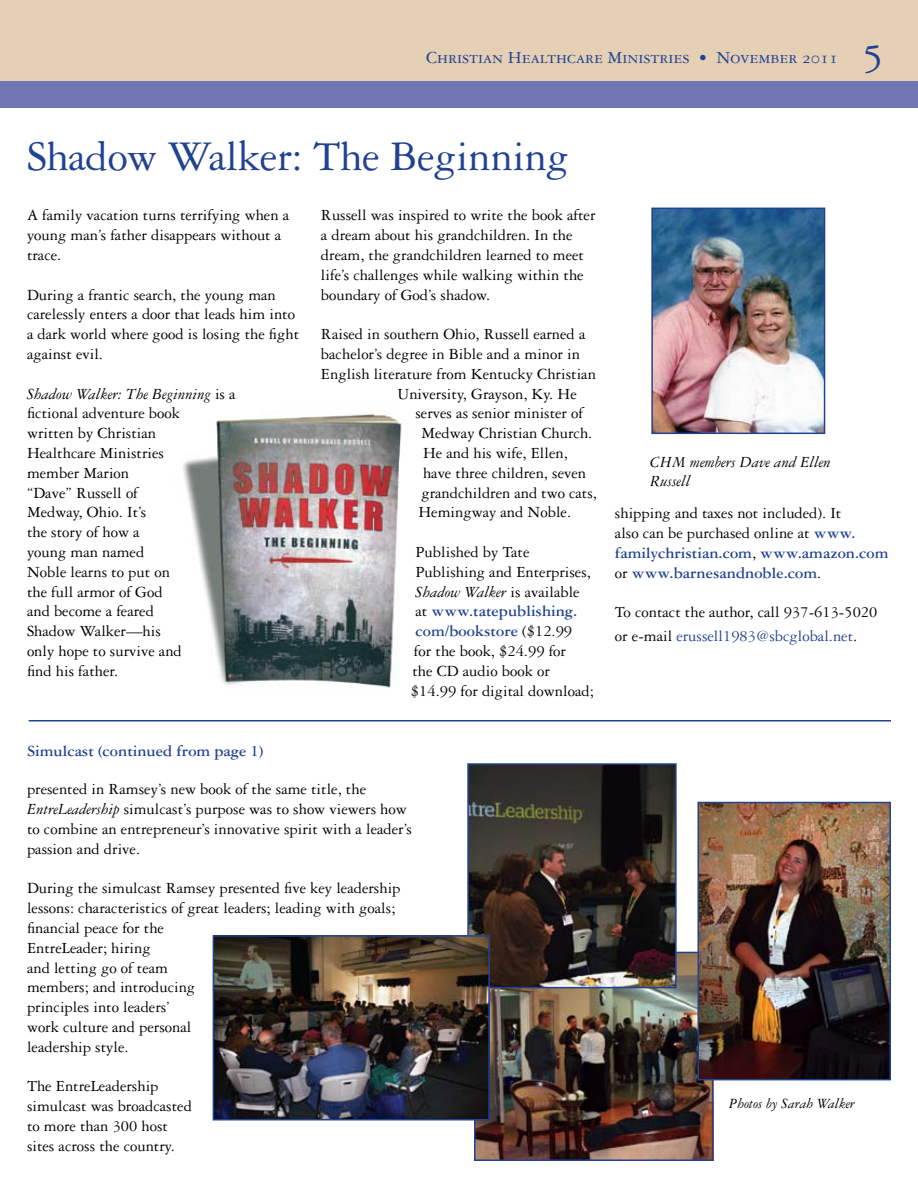
<style>
.page{position:relative;width:918px;height:1188px;background:#fff}
.page>*{position:absolute;margin:0;border:0;box-sizing:border-box;transform-origin:0 0}
.t1{font:45px "Garamond Three";letter-spacing:-.01em;color:#214292}
.t2{font:45px "Garamond Three SC";color:#214292}
.t3{font:18px "Garamond Three SC";color:#214292}
.t4{font:16.5px/19.8px "Garamond Three";color:#000}
.t5{font:700 16.5px "Garamond Three";color:#214292}
.t6{font:italic 16.5px/19.8px "Garamond Three";color:#000}
.t7{font:italic 15px "Garamond Three";color:#000}
.s1{font-style:italic}
.s2{font-weight:700;color:#214292}
.s3{color:#214292}
</style>
<div class="page">
<div style="left:0;top:0;width:918px;height:81px;background:#e5d0b5"></div>
<div style="left:0;top:81px;width:918px;height:27px;background:#6f76b3"></div>
<hr style="left:29px;top:720px;width:862px;height:2px;background:#214292">
<img style="left:183px;top:413px;width:219px;height:275px">
<img style="left:654px;top:211px;width:168px;height:220px">
<div style="left:651px;top:208px;width:174px;height:226px;border:2px solid #214292"></div>
<img style="left:477px;top:955px;width:237px;height:205px">
<div style="left:474px;top:952px;width:239px;height:209px;border:2px solid #214292"></div>
<img style="left:470px;top:766px;width:204px;height:219px">
<div style="left:467px;top:763px;width:210px;height:225px;border:2px solid #214292"></div>
<img style="left:216px;top:938px;width:271px;height:179px">
<div style="left:213px;top:935px;width:277px;height:185px;border:2px solid #214292"></div>
<img style="left:701px;top:805px;width:187px;height:272px">
<div style="left:698px;top:802px;width:193px;height:278px;border:2px solid #214292"></div>
<p class="t3" style="left:426px;top:48px;width:413px">Christian Healthcare Ministries • November 2011</p>
<h1 class="t2" style="left:862px;top:26px;width:24px">5</h1>
<h1 class="t1" style="left:27px;top:132px;width:544px">Shadow Walker: The Beginning</h1>
<p class="t4" style="left:27px;top:205px;width:264px">A family vacation turns terrifying when a young man’s father disappears without a trace.</p>
<p class="t4" style="left:27px;top:285px;width:274px">During a frantic search, the young man carelessly enters a door that leads him into a dark world where good is losing the fight against evil.</p>
<p class="t4" style="left:27px;top:384px;width:210px"><span class="s1">Shadow Walker: The Beginning</span> is a fictional adventure book<br>written by Christian<br>Healthcare Ministries<br>member Marion<br>“Dave” Russell of<br>Medway, Ohio. It’s<br>the story of how a<br>young man named<br>Noble learns to put on<br>the full armor of God<br>and become a feared<br>Shadow Walker—his<br>only hope to survive and<br>find his father.</p>
<p class="t4" style="left:321px;top:205px;width:276px">Russell was inspired to write the book after a dream about his grandchildren. In the dream, the grandchildren learned to meet life’s challenges while walking within the boundary of God’s shadow.</p>
<p class="t4" style="left:321px;top:324px;width:266px">Raised in southern Ohio, Russell earned a</p>
<p class="t4" style="left:321px;top:344px;width:260px">bachelor’s degree in Bible and a minor in</p>
<p class="t4" style="left:321px;top:364px;width:276px">English literature from Kentucky Christian</p>
<p class="t4" style="left:397px;top:384px;width:181px">University, Grayson, Ky. He</p>
<p class="t4" style="left:415px;top:403px;width:169px">serves as senior minister of</p>
<p class="t4" style="left:421px;top:423px;width:172px">Medway Christian Church.</p>
<p class="t4" style="left:423px;top:443px;width:146px">He and his wife, Ellen,</p>
<p class="t4" style="left:423px;top:463px;width:165px">have three children, seven</p>
<p class="t4" style="left:421px;top:483px;width:177px">grandchildren and two cats,</p>
<p class="t4" style="left:418px;top:502px;width:154px">Hemingway and Noble.</p>
<p class="t4" style="left:411px;top:542px;width:184px">Published by Tate<br>Publishing and Enterprises,<br><span class="s1">Shadow Walker</span> is available<br>at <span class="s2">www.tatepublishing. com/bookstore</span> ($12.99<br>for the book, $24.99 for<br>the CD audio book or $14.99 for digital download;</p>
<p class="t5" style="left:27px;top:742px;width:238px">Simulcast (continued from page 1)</p>
<p class="t4" style="left:27px;top:779px;width:386px">presented in Ramsey’s new book of the same title, the <span class="s1">EntreLeadership</span> simulcast’s purpose was to show viewers how to combine an entrepreneur’s innovative spirit with a leader’s passion and drive.</p>
<p class="t4" style="left:27px;top:878px;width:375px">During the simulcast Ramsey presented five key leadership lessons: characteristics of great leaders; leading with goals; financial peace for the<br>EntreLeader; hiring<br>and letting go of team<br>members; and introducing<br>principles into leaders’<br>work culture and personal<br>leadership style.</p>
<p class="t4" style="left:27px;top:1076px;width:166px">The EntreLeadership simulcast was broadcasted to more than 300 host sites across the country.</p>
<p class="t6" style="left:650px;top:452px;width:182px">CHM members Dave and Ellen<br>Russell</p>
<p class="t4" style="left:615px;top:503px;width:275px">shipping and taxes not included). It<br>also can be purchased online at <span class="s2">www. familychristian.com</span>, <span class="s2">www.amazon.com </span>or <span class="s2">www.barnesandnoble.com</span>.</p>
<p class="t4" style="left:615px;top:600px;width:264px;line-height:23.4px">To contact the author, call 937-613-5020 or e-mail <span class="s3">erussell1983@sbcglobal.net</span>.</p>
<p class="t7" style="left:729px;top:1096px;width:127px">Photos by Sarah Walker</p>
</div>
